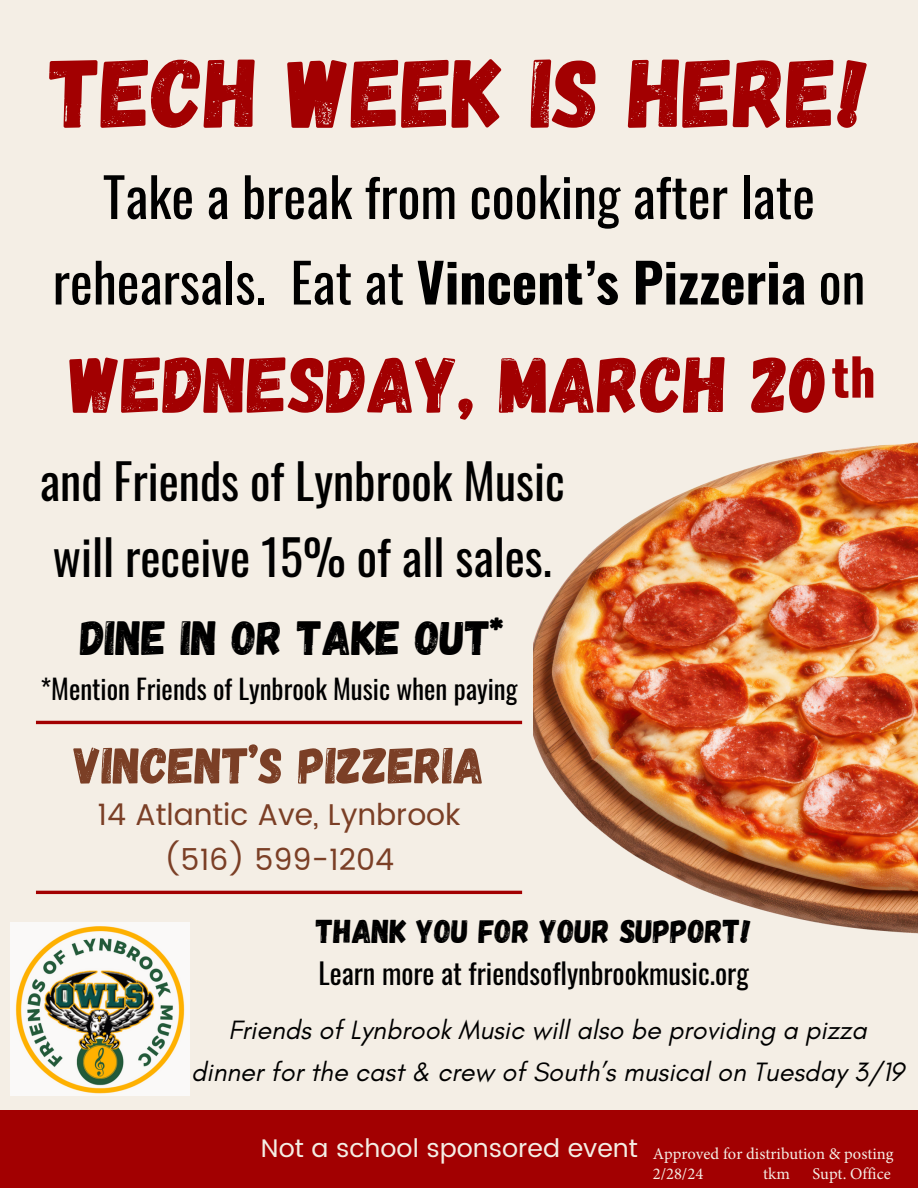
<style>
.page{position:relative;width:918px;height:1188px;background:#f4eee5}
.page>*{position:absolute;margin:0;border:0;box-sizing:border-box;transform-origin:0 0}
.t1{font:97.5px "Gagalin";color:#a20001}
.t2{font:79.5px "Gagalin";color:#a20001}
.t3{font:54px/85.5px "Oswald";color:#000;text-align:center}
.t4{font:51px "Gagalin";color:#7b3f26}
.t5{font:700 51px "Oswald";color:#a20001}
.t6{font:48px/76.5px "Oswald";color:#000}
.t7{font:48px "Gagalin";color:#000}
.t8{font:33px "Gagalin";color:#000}
.t9{font:30px/45px "Poppins";color:#7b3f26;text-align:center}
.t10{font:28.5px "Oswald";color:#000}
.t11{font:italic 27px/42.8px "Glacial Indifference";color:#000;text-align:center}
.t12{font:27px "Oswald";color:#000}
.t13{font:25.35px "Poppins";color:#f4eee5}
.t14{font:16.5px/19.8px "Minion Pro";color:#f4eee5}
.s1{font-weight:700}
</style>
<div class="page">
<div style="left:0;top:1110px;width:918px;height:78px;background:#a20001"></div>
<img style="left:534px;top:442px;width:384px;height:491px">
<hr style="left:36px;top:721px;width:486px;height:3px;background:#a20001">
<hr style="left:36px;top:891px;width:486px;height:3px;background:#a20001">
<img style="left:11px;top:922px;width:178px;height:174px">
<p class="t1" style="left:50px;top:30px;width:819px">TECH WEEK IS HERE!</p>
<h5 class="t3" style="left:53px;top:152px;width:814px">Take a break from cooking after late rehearsals. Eat at <span class="s1">Vincent’s Pizzeria</span> on</h5>
<p class="t2" style="left:70px;top:333px;width:760px">WEDNESDAY, MARCH 20</p>
<p class="t5" style="left:832px;top:337px;width:46px">th</p>
<p class="t6" style="left:40px;top:441px;width:527px">and Friends of Lynbrook Music will receive 15% of all sales.</p>
<h6 class="t7" style="left:80px;top:607px;width:426px">DINE IN OR TAKE OUT*</h6>
<p class="t12" style="left:40px;top:668px;width:479px">*Mention Friends of Lynbrook Music when paying</p>
<h4 class="t4" style="left:74px;top:732px;width:412px">VINCENT’S PIZZERIA</h4>
<h2 class="t9" style="left:97px;top:792px;width:365px">14 Atlantic Ave, Lynbrook (516) 599-1204</h2>
<h6 class="t8" style="left:316px;top:909px;width:436px">THANK YOU FOR YOUR SUPPORT!</h6>
<p class="t10" style="left:318px;top:951px;width:432px">Learn more at friendsoflynbrookmusic.org</p>
<h4 class="t11" style="left:191px;top:1008px;width:714px">Friends of Lynbrook Music will also be providing a pizza dinner for the cast &amp; crew of South’s musical on Tuesday 3/19</h4>
<h5 class="t13" style="left:261px;top:1134px;width:378px">Not a school sponsored event</h5>
<p class="t14" style="left:653px;top:1144px;width:242px">Approved for distribution &amp; posting<br>2/28/24</p>
<p class="t14" style="left:763px;top:1164px;width:28px">tkm</p>
<p class="t14" style="left:812px;top:1164px;width:80px">Supt. Office</p>
</div>
